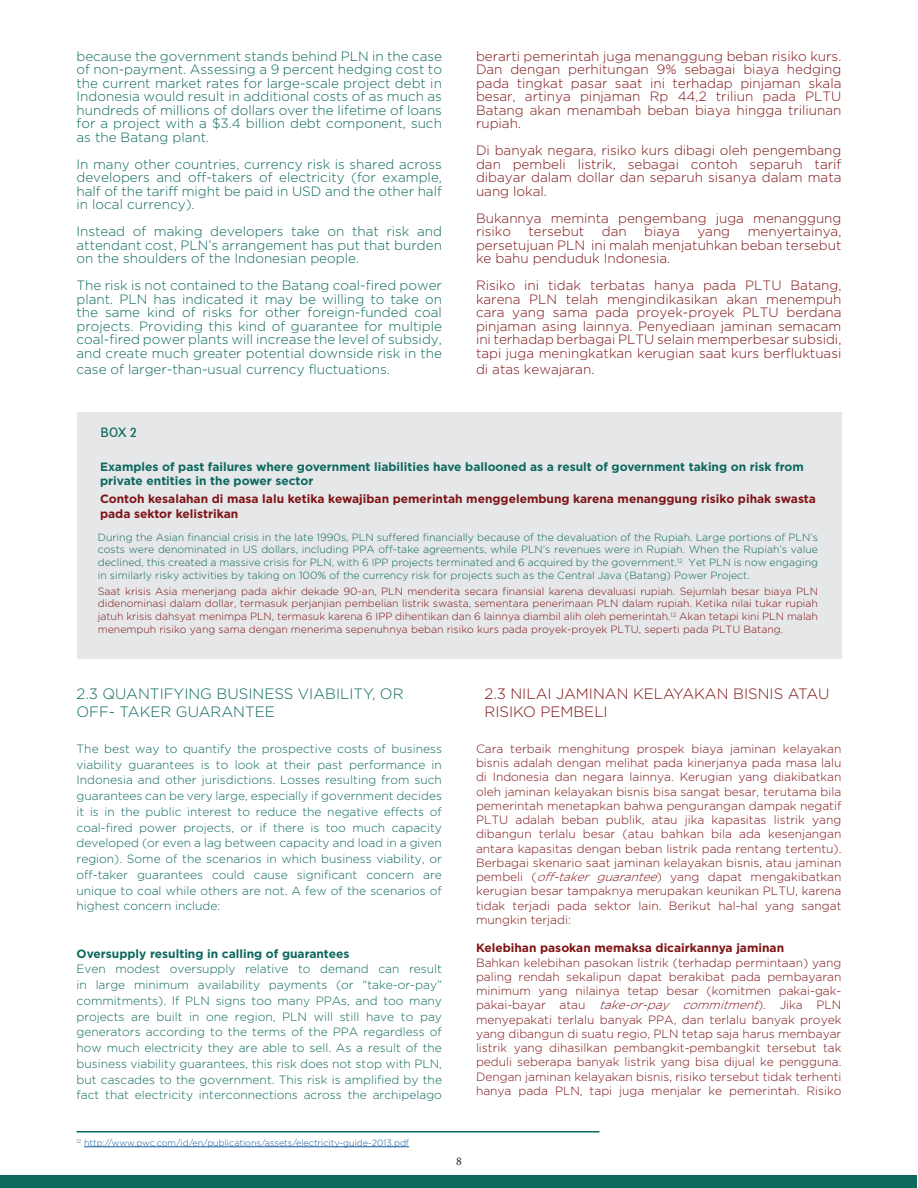
<style>
.page{position:relative;width:918px;height:1188px;background:#fff}
.page>*{position:absolute;margin:0;border:0;box-sizing:border-box;transform-origin:0 0}
.t1{font:300 15px/18px "Gotham";color:#0d685e}
.t2{font:300 15px/18px "Gotham";color:#7f1416}
.t3{font:300 13.5px/13.5px "Gotham";color:#0d685e;text-align:justify}
.t4{font:300 13.5px/13.5px "Gotham";color:#7f1416;text-align:justify}
.t5{font:300 12px/14.2px "Gotham";color:#7f1416;text-align:justify}
.t6{font:300 12px/15.8px "Gotham";color:#0d685e;text-align:justify}
.t7{font:700 12px/14.4px "Gotham";color:#0d685e}
.t8{font:700 12px/14.4px "Gotham";color:#7f1416}
.t9{font:condensed 12px "Geometric 212 BT";color:#0d685e}
.t10{font:12px "Minion Pro";color:#231f20}
.t11{font:300 10.5px/12.6px "Gotham";color:#0d685e;text-align:justify}
.t12{font:300 10.5px/12.6px "Gotham";color:#7f1416;text-align:justify}
.t13{font:300 9px "Gotham";color:#175d9e}
.s1{font-style:italic}
</style>
<div class="page">
<div style="left:1px;top:1175px;width:916px;height:12px;background:#0d685e"></div>
<div style="left:77px;top:412px;width:764px;height:247px;background:#e6e7e9"></div>
<hr style="left:84px;top:1147px;width:325px;height:1px;background:#175d9e">
<hr style="left:77px;top:1131px;width:523px;height:2px;background:#0d685e">
<p class="t3" style="left:77px;top:49px;width:367px">because the government stands behind PLN in the case of non-payment. Assessing a 9 percent hedging cost to the current market rates for large-scale project debt in Indonesia would result in additional costs of as much as hundreds of millions of dollars over the lifetime of loans for a project with a $3.4 billion debt component, such as the Batang plant.</p>
<p class="t3" style="left:77px;top:157px;width:367px">In many other countries, currency risk is shared across developers and off-takers of electricity (for example, half of the tariff might be paid in USD and the other half in local currency).</p>
<p class="t3" style="left:77px;top:225px;width:367px">Instead of making developers take on that risk and attendant cost, PLN’s arrangement has put that burden on the shoulders of the Indonesian people.</p>
<p class="t3" style="left:77px;top:279px;width:367px">The risk is not contained to the Batang coal-fired power plant. PLN has indicated it may be willing to take on the same kind of risks for other foreign-funded coal projects. Providing this kind of guarantee for multiple coal-fired power plants will increase the level of subsidy, and create much greater potential downside risk in the</p>
<p class="t3" style="left:77px;top:362px;width:315px">case of larger-than-usual currency fluctuations.</p>
<p class="t9" style="left:100px;top:425px;width:38px">BOX 2</p>
<p class="t4" style="left:476px;top:49px;width:367px">berarti pemerintah juga menanggung beban risiko kurs.<br>Dan dengan perhitungan 9% sebagai biaya hedging pada tingkat pasar saat ini terhadap pinjaman skala besar, artinya pinjaman Rp 44,2 triliun pada PLTU Batang akan menambah beban biaya hingga triliunan rupiah.</p>
<p class="t4" style="left:476px;top:144px;width:367px">Di banyak negara, risiko kurs dibagi oleh pengembang dan pembeli listrik, sebagai contoh separuh tarif dibayar dalam dollar dan separuh sisanya dalam mata uang lokal.</p>
<p class="t4" style="left:476px;top:211px;width:367px">Bukannya meminta pengembang juga menanggung risiko</p>
<p class="t4" style="left:528px;top:225px;width:57px">tersebut</p>
<p class="t4" style="left:602px;top:225px;width:26px">dan</p>
<p class="t4" style="left:644px;top:225px;width:37px">biaya</p>
<p class="t4" style="left:697px;top:225px;width:34px">yang</p>
<p class="t4" style="left:476px;top:225px;width:367px;text-indent:272px">menyertainya, persetujuan PLN ini malah menjatuhkan beban tersebut ke bahu penduduk Indonesia.</p>
<p class="t4" style="left:476px;top:279px;width:367px">Risiko ini tidak terbatas hanya pada PLTU Batang, karena PLN telah mengindikasikan akan menempuh cara yang sama pada proyek-proyek PLTU berdana pinjaman asing lainnya. Penyediaan jaminan semacam ini terhadap berbagai PLTU selain memperbesar subsidi, tapi juga meningkatkan kerugian saat kurs berfluktuasi</p>
<p class="t4" style="left:476px;top:362px;width:120px">di atas kewajaran.</p>
<p class="t7" style="left:100px;top:460px;width:705px">Examples of past failures where government liabilities have ballooned as a result of government taking on risk from private entities in the power sector</p>
<p class="t8" style="left:100px;top:492px;width:717px">Contoh kesalahan di masa lalu ketika kewajiban pemerintah menggelembung karena menanggung risiko pihak swasta pada sektor kelistrikan</p>
<p class="t11" style="left:98px;top:531px;width:722px">During the Asian financial crisis in the late 1990s, PLN suffered financially because of the devaluation of the Rupiah. Large portions of PLN’s costs were denominated in US dollars, including PPA off-take agreements, while PLN’s revenues were in Rupiah. When the Rupiah’s value declined, this created a massive crisis for PLN, with 6 IPP projects terminated and 6 acquired by the government.<sup>12</sup> Yet PLN is now engaging in similarly risky activities by taking on 100% of the currency risk for projects such as the Central Java (Batang) Power Project.</p>
<p class="t12" style="left:98px;top:585px;width:722px">Saat krisis Asia menerjang pada akhir dekade 90-an, PLN menderita secara finansial karena devaluasi rupiah. Sejumlah besar biaya PLN didenominasi dalam dollar, termasuk perjanjian pembelian listrik swasta, sementara penerimaan PLN dalam rupiah. Ketika nilai tukar rupiah jatuh krisis dahsyat menimpa PLN, termasuk karena 6 IPP dihentikan dan 6 lainnya diambil alih oleh pemerintah.<sup>12</sup> Akan tetapi kini PLN malah menempuh risiko yang sama dengan menerima sepenuhnya beban risiko kurs pada proyek-proyek PLTU, seperti pada PLTU Batang.</p>
<p class="t1" style="left:77px;top:685px;width:329px">2.3 QUANTIFYING BUSINESS VIABILITY, OR<br>OFF- TAKER GUARANTEE</p>
<p class="t2" style="left:485px;top:685px;width:347px">2.3 NILAI JAMINAN KELAYAKAN BISNIS ATAU<br>RISIKO PEMBELI</p>
<p class="t6" style="left:77px;top:741px;width:367px">The best way to quantify the prospective costs of business viability guarantees is to look at their past performance in Indonesia and other jurisdictions. Losses resulting from such guarantees can be very large, especially if government decides it is in the public interest to reduce the negative effects of coal-fired power projects, or if there is too much capacity developed (or even a lag between capacity and load in a given region). Some of the scenarios in which business viability, or off-taker guarantees could cause significant concern are unique to coal while others are not. A few of the scenarios of highest concern include:</p>
<p class="t7" style="left:77px;top:946px;width:274px">Oversupply resulting in calling of guarantees</p>
<p class="t6" style="left:77px;top:961px;width:367px">Even modest oversupply relative to demand can result in large minimum availability payments (or “take-or-pay” commitments). If PLN signs too many PPAs, and too many projects are built in one region, PLN will still have to pay generators according to the terms of the PPA regardless of how much electricity they are able to sell. As a result of the business viability guarantees, this risk does not stop with PLN, but cascades to the government. This risk is amplified by the fact that electricity interconnections across the archipelago</p>
<p class="t13" style="left:77px;top:1138px;width:334px"><sup>12</sup> http://www.pwc.com/id/en/publications/assets/electricity-guide-2013.pdf</p>
<p class="t10" style="left:456px;top:1153px;width:7px">8</p>
<p class="t5" style="left:476px;top:741px;width:367px">Cara terbaik menghitung prospek biaya jaminan kelayakan bisnis adalah dengan melihat pada kinerjanya pada masa lalu di Indonesia dan negara lainnya. Kerugian yang diakibatkan oleh jaminan kelayakan bisnis bisa sangat besar, terutama bila pemerintah menetapkan bahwa pengurangan dampak negatif PLTU adalah beban publik, atau jika kapasitas listrik yang dibangun terlalu besar (atau bahkan bila ada kesenjangan antara kapasitas dengan beban listrik pada rentang tertentu).<br>Berbagai skenario saat jaminan kelayakan bisnis, atau jaminan pembeli (<span class="s1">off-taker guarantee</span>) yang dapat mengakibatkan kerugian besar tampaknya merupakan keunikan PLTU, karena tidak terjadi pada sektor lain. Berikut hal-hal yang sangat mungkin terjadi:</p>
<p class="t8" style="left:476px;top:941px;width:310px">Kelebihan pasokan memaksa dicairkannya jaminan</p>
<p class="t5" style="left:476px;top:955px;width:367px">Bahkan kelebihan pasokan listrik (terhadap permintaan) yang paling rendah sekalipun dapat berakibat pada pembayaran minimum yang nilainya tetap besar (komitmen pakai-gak&shy;p a k a i - b a y a r a t a u <span class="s1">take-or-pay commitment</span>) . J i k a P L N menyepakati terlalu banyak PPA, dan terlalu banyak proyek yang dibangun di suatu regio, PLN tetap saja harus membayar listrik yang dihasilkan pembangkit-pembangkit tersebut tak peduli seberapa banyak listrik yang bisa dijual ke pengguna.<br>Dengan jaminan kelayakan bisnis, risiko tersebut tidak terhenti hanya pada PLN, tapi juga menjalar ke pemerintah. Risiko</p>
</div>
